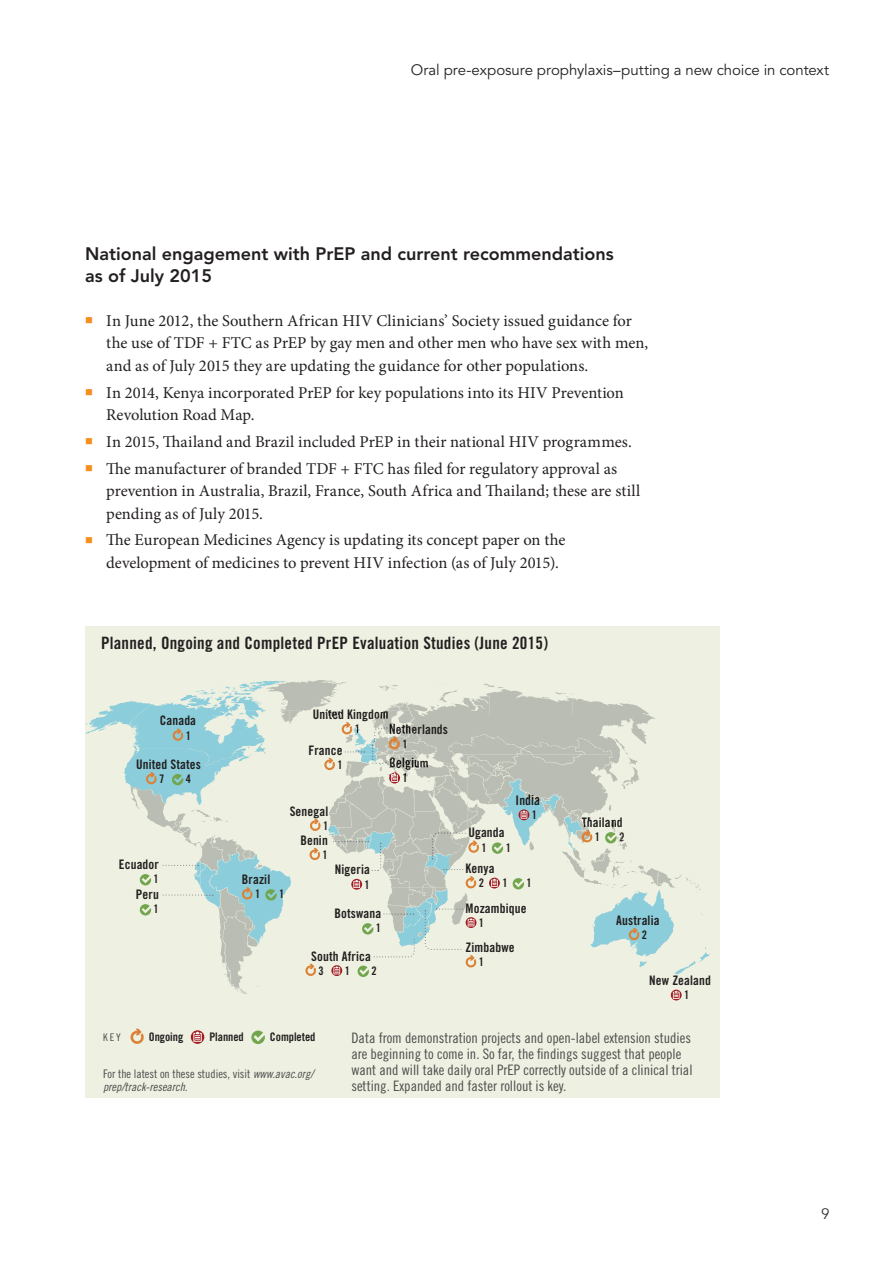
<style>
.page{position:relative;width:893px;height:1263px;background:#fff}
.page>*{position:absolute;margin:0;border:0;box-sizing:border-box;transform-origin:0 0}
.t1{font:800 18px/21.6px "Avenir";color:#231f20}
.t2{font:17.1px "Trade Gothic Bold Cond Twenty";letter-spacing:.015em;color:#231f20}
.t3{font:16.5px/22.5px "Minion Pro";color:#231f20}
.t4{font:15px "Avenir";letter-spacing:-.005em;color:#231f20}
.Table_subheader{font:300 15px "Avenir";color:#231f20}
.t5{font:14.4px/15.8px "Trade Gothic Cond Eighteen";color:#4b4c4d}
.t6{font:13.05px "Trade Gothic Bold Cond Twenty";letter-spacing:.01em;color:#231f20}
.t7{font:11.85px/13px "Trade Gothic Cond Eighteen Obl";color:#4b4c4d}
.t8{font:11.85px "Trade Gothic Bold Cond Twenty";letter-spacing:-.005em;color:#231f20}
.t9{font:10.5px "Trade Gothic Cond Eighteen";color:#4b4c4d}
.s1{font-family:"Trade Gothic Cond Eighteen"}
</style>
<div class="page">
<div style="left:85px;top:626px;width:634px;height:471px;background:#eef0e1"></div>
<svg style="left:407px;top:689px;width:249px;height:78px;background:#c8cbc0"></svg>
<svg style="left:686px;top:876px;width:15px;height:11px"></svg>
<svg style="left:130px;top:1029px;width:14px;height:15px"></svg>
<svg style="left:191px;top:1030px;width:13px;height:14px"></svg>
<svg style="left:193px;top:1032px;width:9px;height:10px"></svg>
<svg style="left:251px;top:1030px;width:14px;height:14px"></svg>
<svg style="left:342px;top:722px;width:11px;height:13px"></svg>
<svg style="left:140px;top:874px;width:11px;height:11px"></svg>
<svg style="left:140px;top:904px;width:11px;height:11px"></svg>
<svg style="left:163px;top:852px;width:128px;height:92px;background:#cadcd5"></svg>
<svg style="left:324px;top:758px;width:11px;height:12px"></svg>
<svg style="left:310px;top:819px;width:11px;height:12px"></svg>
<svg style="left:85px;top:695px;width:180px;height:110px;background:#bcdddb"></svg>
<svg style="left:309px;top:848px;width:11px;height:12px"></svg>
<svg style="left:305px;top:964px;width:11px;height:12px"></svg>
<svg style="left:331px;top:965px;width:11px;height:11px"></svg>
<svg style="left:590px;top:889px;width:84px;height:68px;background:#b0d8da"></svg>
<svg style="left:582px;top:830px;width:11px;height:13px"></svg>
<svg style="left:605px;top:832px;width:11px;height:11px"></svg>
<svg style="left:492px;top:808px;width:68px;height:46px;background:#d4e1d6"></svg>
<div style="left:489px;top:878px;width:11px;height:10px;background:#9f1c1f;border-radius:50%"></div>
<svg style="left:491px;top:879px;width:7px;height:8px"></svg>
<svg style="left:513px;top:878px;width:11px;height:11px"></svg>
<svg style="left:671px;top:990px;width:11px;height:10px"></svg>
<svg style="left:673px;top:991px;width:7px;height:8px"></svg>
<svg style="left:333px;top:833px;width:146px;height:144px;background:#dbded1"></svg>
<div style="left:389px;top:773px;width:11px;height:10px;background:#9f1c1f;border-radius:50%"></div>
<svg style="left:391px;top:774px;width:7px;height:8px"></svg>
<svg style="left:372px;top:728px;width:28px;height:26px"></svg>
<svg style="left:345px;top:751px;width:20px;height:1px"></svg>
<img style="left:266px;top:680px;width:60px;height:13px">
<img style="left:238px;top:681px;width:41px;height:7px">
<img style="left:85px;top:710px;width:51px;height:23px">
<img style="left:279px;top:710px;width:31px;height:15px">
<img style="left:372px;top:710px;width:12px;height:20px">
<img style="left:130px;top:787px;width:18px;height:29px">
<img style="left:360px;top:754px;width:108px;height:18px">
<img style="left:468px;top:754px;width:113px;height:54px">
<img style="left:626px;top:754px;width:17px;height:12px">
<img style="left:200px;top:801px;width:18px;height:18px">
<img style="left:327px;top:803px;width:7px;height:37px">
<img style="left:172px;top:843px;width:28px;height:43px">
<img style="left:245px;top:850px;width:27px;height:106px">
<img style="left:568px;top:843px;width:59px;height:18px">
<img style="left:388px;top:887px;width:58px;height:45px">
<img style="left:611px;top:887px;width:100px;height:17px">
<img style="left:396px;top:932px;width:27px;height:5px">
<p class="t4" style="left:411px;top:61px;width:420px">Oral pre-exposure prophylaxis–putting a new choice in context</p>
<p class="t1" style="left:85px;top:243px;width:530px">National engagement with PrEP and current recommendations as of July 2015</p>
<p class="t3" style="left:106px;top:309px;width:543px">In June 2012, the Southern African HIV Clinicians’ Society issued guidance for the use of TDF + FTC as PrEP by gay men and other men who have sex with men, and as of July 2015 they are updating the guidance for other populations.</p>
<p class="t3" style="left:106px;top:381px;width:519px">In 2014, Kenya incorporated PrEP for key populations into its HIV Prevention<br>Revolution Road Map.</p>
<p class="t3" style="left:106px;top:430px;width:527px">In 2015, Thailand and Brazil included PrEP in their national HIV programmes.</p>
<p class="t3" style="left:106px;top:457px;width:536px">The manufacturer of branded TDF + FTC has filed for regulatory approval as prevention in Australia, Brazil, France, South Africa and Thailand; these are still pending as of July 2015.</p>
<p class="t3" style="left:106px;top:529px;width:461px">The European Medicines Agency is updating its concept paper on the development of medicines to prevent HIV infection (as of July 2015).</p>
<p class="t2" style="left:101px;top:632px;width:449px">Planned, Ongoing and Completed PrEP Evaluation Studies (June 2015)</p>
<p class="t6" style="left:160px;top:713px;width:38px">Canada</p>
<p class="t8" style="left:186px;top:728px;width:7px">1</p>
<p class="t6" style="left:136px;top:756px;width:66px">United States</p>
<p class="t8" style="left:159px;top:772px;width:7px">7</p>
<p class="t8" style="left:186px;top:772px;width:7px">4</p>
<p class="t6" style="left:119px;top:856px;width:42px">Ecuador</p>
<p class="t8" style="left:154px;top:872px;width:7px">1</p>
<p class="t6" style="left:136px;top:886px;width:24px">Peru</p>
<p class="t8" style="left:154px;top:902px;width:7px">1</p>
<p class="t6" style="left:313px;top:706px;width:77px">United Kingdom</p>
<p class="t8" style="left:355px;top:722px;width:7px">1</p>
<p class="t6" style="left:389px;top:721px;width:60px">Netherlands</p>
<p class="t6" style="left:309px;top:742px;width:36px">France</p>
<p class="t8" style="left:337px;top:758px;width:7px">1</p>
<p class="t6" style="left:290px;top:803px;width:40px">Senegal</p>
<p class="t8" style="left:323px;top:818px;width:7px">1</p>
<p class="t6" style="left:242px;top:871px;width:30px">Brazil</p>
<p class="t8" style="left:255px;top:887px;width:7px">1</p>
<p class="t8" style="left:279px;top:887px;width:7px">1</p>
<p class="t6" style="left:300px;top:832px;width:29px">Benin</p>
<p class="t8" style="left:323px;top:848px;width:7px">1</p>
<p class="t6" style="left:335px;top:862px;width:36px">Nigeria</p>
<p class="t8" style="left:365px;top:877px;width:7px">1</p>
<p class="t6" style="left:334px;top:905px;width:48px">Botswana</p>
<p class="t8" style="left:376px;top:921px;width:7px">1</p>
<p class="t6" style="left:311px;top:948px;width:61px">South Africa</p>
<p class="t8" style="left:319px;top:963px;width:7px">3</p>
<p class="t8" style="left:345px;top:963px;width:7px">1</p>
<p class="t8" style="left:371px;top:963px;width:7px">2</p>
<p class="t6" style="left:389px;top:755px;width:41px">Belgium</p>
<p class="t8" style="left:402px;top:771px;width:7px">1</p>
<p class="t6" style="left:516px;top:792px;width:26px">India</p>
<p class="t8" style="left:532px;top:808px;width:7px">1</p>
<p class="t6" style="left:468px;top:825px;width:38px">Uganda</p>
<p class="t8" style="left:481px;top:840px;width:7px">1</p>
<p class="t8" style="left:506px;top:840px;width:7px">1</p>
<p class="t6" style="left:466px;top:860px;width:30px">Kenya</p>
<p class="t8" style="left:479px;top:876px;width:7px">2</p>
<p class="t8" style="left:502px;top:876px;width:7px">1</p>
<p class="t8" style="left:526px;top:876px;width:7px">1</p>
<p class="t6" style="left:466px;top:900px;width:62px">Mozambique</p>
<p class="t8" style="left:479px;top:915px;width:7px">1</p>
<p class="t6" style="left:466px;top:939px;width:50px">Zimbabwe</p>
<p class="t8" style="left:479px;top:955px;width:7px">1</p>
<p class="t6" style="left:582px;top:814px;width:42px">Thailand</p>
<p class="t8" style="left:595px;top:830px;width:7px">1</p>
<p class="t8" style="left:619px;top:830px;width:7px">2</p>
<p class="t6" style="left:616px;top:912px;width:45px">Australia</p>
<p class="t8" style="left:642px;top:928px;width:7px">2</p>
<p class="t6" style="left:649px;top:972px;width:63px">New Zealand</p>
<p class="t8" style="left:684px;top:988px;width:7px">1</p>
<p class="t9" style="left:103px;top:1031px;width:19px">KEY</p>
<p class="t8" style="left:149px;top:1029px;width:36px">Ongoing</p>
<p class="t8" style="left:209px;top:1029px;width:36px">Planned</p>
<p class="t8" style="left:270px;top:1029px;width:47px">Completed</p>
<p class="t7" style="left:103px;top:1067px;width:212px"><span class="s1">For the latest on these studies, visit</span> www.avac.org/ prep/track-research.</p>
<p class="t5" style="left:351px;top:1030px;width:343px">Data from demonstration projects and open-label extension studies are beginning to come in. So far, the findings suggest that people want and will take daily oral PrEP correctly outside of a clinical trial setting. Expanded and faster rollout is key.</p>
<p class="Table_subheader" style="left:821px;top:1205px;width:9px">9</p>
</div>
